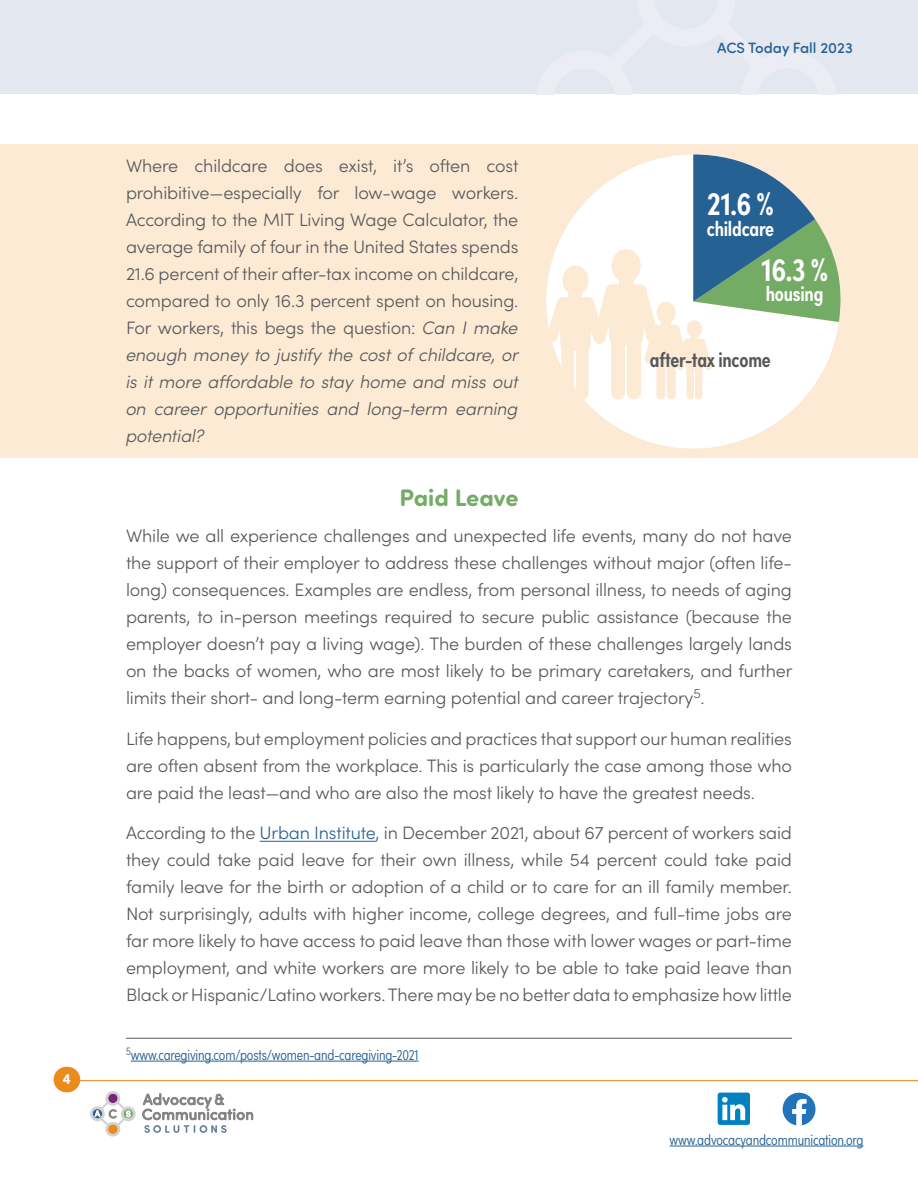
<style>
.page{position:relative;width:918px;height:1188px;background:#fff}
.page>*{position:absolute;margin:0;border:0;box-sizing:border-box;transform-origin:0 0}
.t1{font:600 33px "Sofia Pro Condensed";color:#fff}
.subhead_shading{font:700 24px "Sofia Pro Soft";color:#74ac65}
.t2{font:600 21px "Sofia Pro Condensed";letter-spacing:-.01em;color:#fff}
.t3{font:600 21px "Sofia Pro Condensed";letter-spacing:-.01em;color:#57585a}
.text{font:300 18px/27px "Sofia Pro";letter-spacing:-.01em;color:#57585a;text-align:justify}
.text_last_pp{font:300 18px/27px "Sofia Pro";letter-spacing:-.01em;color:#57585a;text-align:justify}
.footnote{font:300 15px "Sofia Pro Condensed";letter-spacing:-.01em;color:#266194}
.t4{font:500 15px "Sofia Pro Soft";color:#266194}
.t5{font:700 15px "Sofia Pro Soft";color:#fff}
.s1{font-style:italic}
.s2{color:#266194}
</style>
<div class="page">
<div style="left:0;top:0;width:918px;height:94px;background:#e3e7ef"></div>
<hr style="left:75px;top:1080px;width:843px;height:1px;background:#ed8a1c">
<div style="left:54px;top:1067px;width:26px;height:25px;background:#ed8a1c;border-radius:13px"></div>
<svg style="left:143px;top:1093px;width:110px;height:40px"></svg>
<svg style="left:90px;top:1091px;width:46px;height:46px"></svg>
<hr style="left:670px;top:1146px;width:193px;height:1px;background:#266194">
<svg style="left:783px;top:1093px;width:33px;height:33px"></svg>
<svg style="left:718px;top:1093px;width:32px;height:32px"></svg>
<div style="left:0;top:144px;width:918px;height:313px;background:#fcead5"></div>
<hr style="left:260px;top:841px;width:116px;height:1px;background:#266194">
<hr style="left:126px;top:1038px;width:666px;height:1px;background:#57585a">
<hr style="left:131px;top:1061px;width:287px;height:1px;background:#266194">
<svg style="left:536px;top:371px;width:303px;height:87px;fill:#fefbf7"></svg>
<div style="left:627px;top:331px;width:14px;height:68px;background:#fcead5;border-radius:7px"></div>
<div style="left:611px;top:331px;width:14px;height:68px;background:#fcead5;border-radius:7px"></div>
<div style="left:667px;top:355px;width:9px;height:44px;background:#fcead5;border-radius:4px"></div>
<div style="left:656px;top:355px;width:9px;height:44px;background:#fcead5;border-radius:4px"></div>
<div style="left:695px;top:364px;width:7px;height:35px;background:#fcead5;border-radius:4px"></div>
<div style="left:687px;top:364px;width:7px;height:35px;background:#fcead5;border-radius:4px"></div>
<div style="left:561px;top:339px;width:13px;height:60px;background:#fcead5;border-radius:6px"></div>
<div style="left:576px;top:339px;width:13px;height:60px;background:#fcead5;border-radius:6px"></div>
<svg style="left:546px;top:155px;width:295px;height:216px"></svg>
<p class="t5" style="left:63px;top:1068px;width:10px">4</p>
<p class="text_last_pp" style="left:126px;top:151px;width:394px">Where childcare does exist, it’s often cost prohibitive—especially for low-wage workers.<br>According to the MIT Living Wage Calculator, the average family of four in the United States spends 21.6 percent of their after-tax income on childcare, compared to only 16.3 percent spent on housing.<br>For workers, this begs the question: <span class="s1">Can I make enough money to justify the cost of childcare, or is it more affordable to stay home and miss out on career opportunities and long-term earning potential?</span></p>
<p class="t4" style="left:717px;top:37px;width:137px">ACS Today Fall 2023</p>
<p class="t1" style="left:707px;top:179px;width:68px">21.6 %</p>
<p class="t2" style="left:707px;top:213px;width:69px">childcare</p>
<p class="t1" style="left:761px;top:245px;width:68px">16.3 %</p>
<p class="t2" style="left:766px;top:278px;width:59px">housing</p>
<p class="t3" style="left:650px;top:344px;width:122px">after-tax income</p>
<p class="subhead_shading" style="left:400px;top:481px;width:120px">Paid Leave</p>
<p class="text" style="left:126px;top:522px;width:668px">While we all experience challenges and unexpected life events, many do not have the support of their employer to address these challenges without major (often life&shy;long) consequences. Examples are endless, from personal illness, to needs of aging parents, to in-person meetings required to secure public assistance (because the employer doesn’t pay a living wage). The burden of these challenges largely lands on the backs of women, who are most likely to be primary caretakers, and further limits their short- and long-term earning potential and career trajectory<sup>5</sup>.</p>
<p class="text" style="left:126px;top:724px;width:668px">Life happens, but employment policies and practices that support our human realities are often absent from the workplace. This is particularly the case among those who are paid the least—and who are also the most likely to have the greatest needs.</p>
<p class="text" style="left:126px;top:819px;width:668px">According to the <span class="s2">Urban Institute</span>, in December 2021, about 67 percent of workers said they could take paid leave for their own illness, while 54 percent could take paid family leave for the birth or adoption of a child or to care for an ill family member.<br>Not surprisingly, adults with higher income, college degrees, and full-time jobs are far more likely to have access to paid leave than those with lower wages or part-time employment, and white workers are more likely to be able to take paid leave than Black or Hispanic/Latino workers. There may be no better data to emphasize how little</p>
<p class="footnote" style="left:126px;top:1044px;width:294px"><sup>5</sup>www.caregiving.com/posts/women-and-caregiving-2021</p>
<p class="footnote" style="left:670px;top:1128px;width:195px">www.advocacyandcommunication.org</p>
</div>
